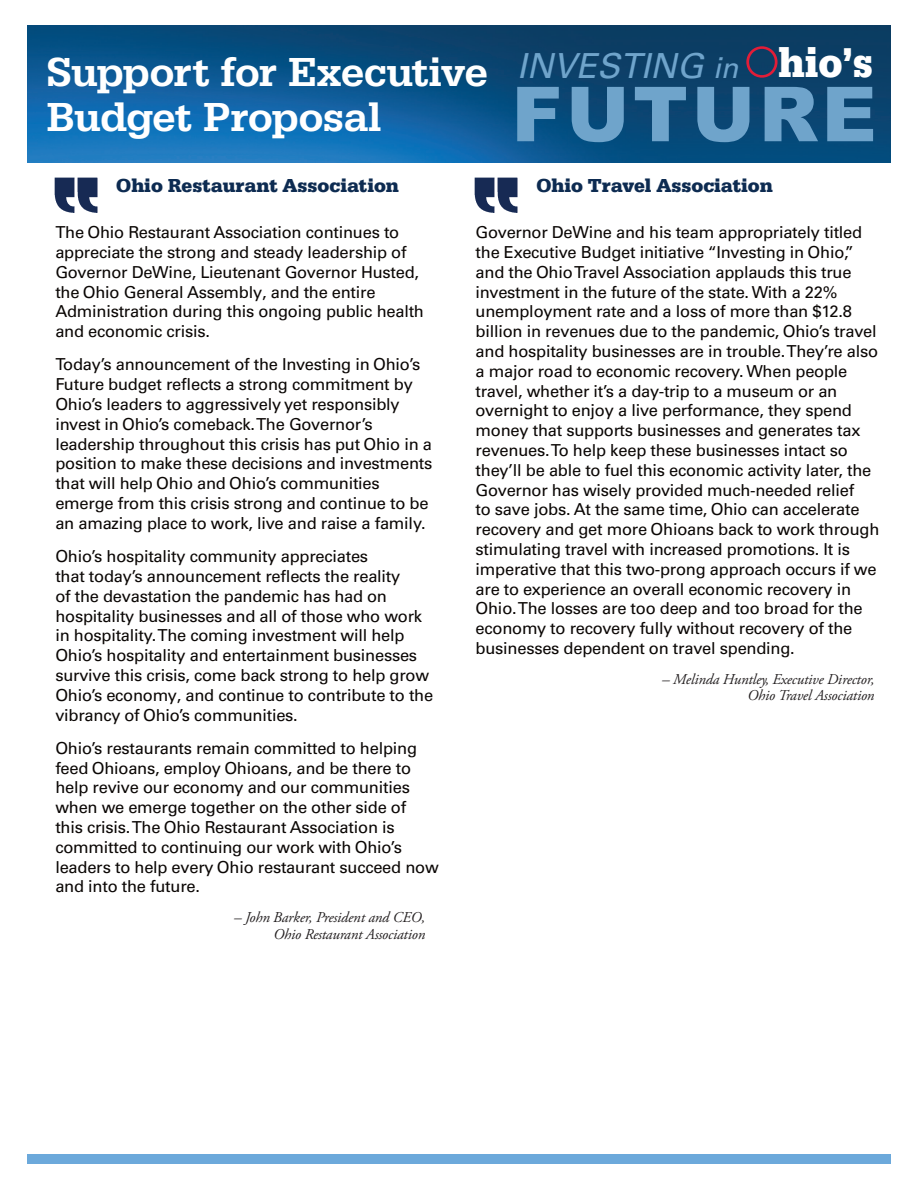
<style>
.page{position:relative;width:918px;height:1188px;background:#fff}
.page>*{position:absolute;margin:0;border:0;box-sizing:border-box;transform-origin:0 0}
.t1{font:900 75.9px "Arial";letter-spacing:.05em;color:#6fa4cb}
.t2{font:500 42px/45px "Serifa";letter-spacing:-.005em;color:#fff}
.t3{font:italic 34.5px "Univers LT Pro 55";color:#6fa4cb}
.t4{font:700 19.5px "Serifa";color:#0d2b51}
.t5{font:16.5px/19.8px "Univers LT Pro 55 Roman";letter-spacing:-.015em;color:#0a0604}
.t6{font:italic 15px/16.5px "Adobe Garamond Pro";letter-spacing:-.01em;color:#231f20;text-align:right}
.s1{font-size:28.8px}
.s2{font-family:"Serifa";font-weight:700;font-style:normal;font-size:43.2px;color:#fff}
</style>
<div class="page">
<img style="left:27px;top:25px;width:864px;height:138px">
<div style="left:27px;top:1154px;width:864px;height:10px;background:#6ca9db"></div>
<svg style="left:746px;top:46px;width:32px;height:32px"></svg>
<img style="left:54px;top:177px;width:44px;height:36px">
<img style="left:474px;top:177px;width:44px;height:36px">
<h2 class="t2" style="left:46px;top:49px;width:443px">Support for Executive<br>Budget Proposal</h2>
<h3 class="t3" style="left:517px;top:45px;width:357px">INVESTING <span class="s1">in</span> <span class="s2">hio’s</span></h3>
<h1 class="t1" style="left:512px;top:59px;width:366px">FUTURE</h1>
<p class="t4" style="left:116px;top:174px;width:284px">Ohio Restaurant Association</p>
<p class="t5" style="left:55px;top:222px;width:370px">The Ohio Restaurant Association continues to appreciate the strong and steady leadership of Governor DeWine, Lieutenant Governor Husted, the Ohio General Assembly, and the entire Administration during this ongoing public health and economic crisis.</p>
<p class="t5" style="left:55px;top:355px;width:379px">Today’s announcement of the Investing in Ohio’s Future budget reflects a strong commitment by Ohio’s leaders to aggressively yet responsibly invest in Ohio’s comeback. The Governor’s leadership throughout this crisis has put Ohio in a position to make these decisions and investments that will help Ohio and Ohio’s communities emerge from this crisis strong and continue to be an amazing place to work, live and raise a family.</p>
<p class="t5" style="left:55px;top:546px;width:379px">Ohio’s hospitality community appreciates<br>that today’s announcement reflects the reality<br>of the devastation the pandemic has had on hospitality businesses and all of those who work in hospitality. The coming investment will help Ohio’s hospitality and entertainment businesses survive this crisis, come back strong to help grow Ohio’s economy, and continue to contribute to the vibrancy of Ohio’s communities.</p>
<p class="t5" style="left:55px;top:738px;width:385px">Ohio’s restaurants remain committed to helping feed Ohioans, employ Ohioans, and be there to help revive our economy and our communities when we emerge together on the other side of<br>this crisis. The Ohio Restaurant Association is committed to continuing our work with Ohio’s leaders to help every Ohio restaurant succeed now and into the future.</p>
<p class="t6" style="left:234px;top:910px;width:193px">– John Barker, President and CEO,<br>Ohio Restaurant Association</p>
<p class="t4" style="left:537px;top:174px;width:238px">Ohio Travel Association</p>
<p class="t5" style="left:476px;top:222px;width:405px">Governor DeWine and his team appropriately titled the Executive Budget initiative “Investing in Ohio,” and the Ohio Travel Association applauds this true investment in the future of the state. With a 22% unemployment rate and a loss of more than $12.8 billion in revenues due to the pandemic, Ohio’s travel and hospitality businesses are in trouble. They’re also a major road to economic recovery. When people travel, whether it’s a day-trip to a museum or an overnight to enjoy a live performance, they spend money that supports businesses and generates tax revenues. To help keep these businesses intact so they’ll be able to fuel this economic activity later, the Governor has wisely provided much-needed relief<br>to save jobs. At the same time, Ohio can accelerate recovery and get more Ohioans back to work through stimulating travel with increased promotions. It is imperative that this two-prong approach occurs if we are to experience an overall economic recovery in Ohio. The losses are too deep and too broad for the economy to recovery fully without recovery of the businesses dependent on travel spending.</p>
<p class="t6" style="left:662px;top:671px;width:214px">– Melinda Huntley, Executive Director,<br>Ohio Travel Association</p>
</div>
